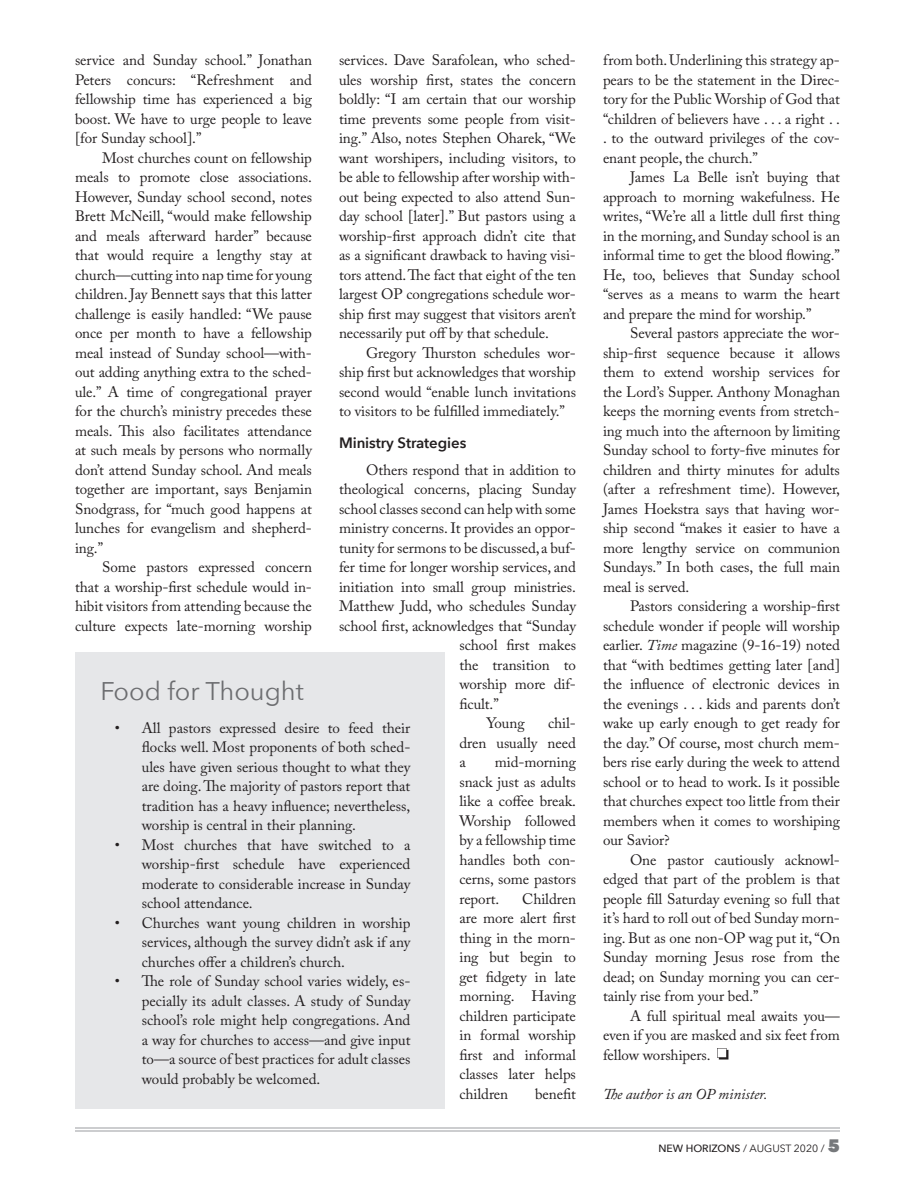
<style>
.page{position:relative;width:918px;height:1188px;background:#fff}
.page>*{position:absolute;margin:0;border:0;box-sizing:border-box;transform-origin:0 0}
.t1{font:25.5px "Avenir Next";color:#6c6d70}
.Main_text{font:15px/19.5px "Adobe Caslon Pro";letter-spacing:-.005em;color:#231f20;text-align:justify}
.Main_text-2{font:italic 15px "Adobe Caslon Pro";letter-spacing:-.005em;color:#231f20}
.Main_text_heading{font:600 15px "Avenir Next";letter-spacing:-.005em;color:#231f20}
.t2{font:10.5px "Avenir Next";color:#231f20}
.s1{font-style:italic}
.s2{font-weight:500}
.s3{font-weight:800;font-size:18px;color:#76787b}
</style>
<div class="page">
<hr style="left:75px;top:1127px;width:765px;height:2px;background:#bcbdc0">
<hr style="left:75px;top:1130px;width:765px;height:2px;background:#bcbdc0">
<svg style="left:717px;top:1048px;width:11px;height:12px"></svg>
<div style="left:75px;top:652px;width:369px;height:457px;background:#e6e7e9"></div>
<p class="Main_text" style="left:75px;top:50px;width:239px">service and Sunday school.” Jonathan Peters concurs: “Refreshment and fellowship time has experienced a big boost. We have to urge people to leave [for Sunday school].”</p>
<p class="Main_text" style="left:75px;top:148px;width:239px;text-indent:27px">Most churches count on fellowship meals to promote close associations.<br>However, Sunday school second, notes Brett McNeill, “would make fellowship and meals afterward harder” because that would require a lengthy stay at church—cutting into nap time for young children. Jay Bennett says that this latter challenge is easily handled: “We pause once per month to have a fellowship meal instead of Sunday school—with&shy;out adding anything extra to the sched&shy;ule.” A time of congregational prayer for the church’s ministry precedes these meals. This also facilitates attendance at such meals by persons who normally don’t attend Sunday school. And meals together are important, says Benjamin Snodgrass, for “much good happens at lunches for evangelism and shepherd&shy;ing.”</p>
<p class="Main_text" style="left:75px;top:557px;width:239px;text-indent:27px">Some pastors expressed concern that a worship-first schedule would in&shy;hibit visitors from attending because the culture expects late-morning worship</p>
<p class="Main_text" style="left:339px;top:50px;width:239px">services. Dave Sarafolean, who sched&shy;ules worship first, states the concern boldly: “I am certain that our worship time prevents some people from visit&shy;ing.” Also, notes Stephen Oharek, “We want worshipers, including visitors, to be able to fellowship after worship with&shy;out being expected to also attend Sun&shy;day school [later].” But pastors using a worship-first approach didn’t cite that as a significant drawback to having visi&shy;tors attend. The fact that eight of the ten largest OP congregations schedule wor&shy;ship first may suggest that visitors aren’t necessarily put off by that schedule.</p>
<p class="Main_text" style="left:339px;top:343px;width:239px;text-indent:27px">Gregory Thurston schedules wor&shy;ship first but acknowledges that worship second would “enable lunch invitations to visitors to be fulfilled immediately.”</p>
<p class="Main_text_heading" style="left:339px;top:429px;width:129px">Ministry Strategies</p>
<p class="Main_text" style="left:366px;top:460px;width:212px">Others respond that in addition to</p>
<p class="Main_text" style="left:339px;top:479px;width:238px">theological concerns, placing Sunday</p>
<p class="Main_text" style="left:339px;top:499px;width:239px">school classes second can help with some</p>
<p class="Main_text" style="left:339px;top:518px;width:239px">ministry concerns. It provides an oppor-</p>
<p class="Main_text" style="left:339px;top:538px;width:239px">tunity for sermons to be discussed, a buf-</p>
<p class="Main_text" style="left:339px;top:557px;width:239px">fer time for longer worship services, and</p>
<p class="Main_text" style="left:339px;top:577px;width:239px">initiation into small group ministries.</p>
<p class="Main_text" style="left:339px;top:596px;width:238px">Matthew Judd, who schedules Sunday</p>
<p class="Main_text" style="left:339px;top:616px;width:239px">school first, acknowledges that “Sunday</p>
<p class="Main_text" style="left:459px;top:635px;width:118px">school first makes</p>
<p class="Main_text" style="left:459px;top:655px;width:118px">the transition to</p>
<p class="Main_text" style="left:459px;top:674px;width:118px">worship more dif-</p>
<p class="Main_text" style="left:459px;top:694px;width:41px">ficult.”</p>
<p class="Main_text" style="left:486px;top:713px;width:40px">Young</p>
<p class="t1" style="left:100px;top:669px;width:205px">Food for Thought</p>
<p class="Main_text" style="left:459px;top:713px;width:118px;text-indent:89px">chil&shy;dren usually need a</p>
<p class="Main_text" style="left:142px;top:718px;width:270px;text-indent:-27px">• All pastors expressed desire to feed their flocks well. Most proponents of both sched&shy;ules have given serious thought to what they are doing. The majority of pastors report that tradition has a heavy influence; nevertheless, worship is central in their planning.</p>
<p class="Main_text" style="left:142px;top:835px;width:270px;text-indent:-27px">• Most churches that have switched to a worship-first schedule have experienced moderate to considerable increase in Sunday school attendance.</p>
<p class="Main_text" style="left:142px;top:913px;width:270px;text-indent:-27px">• Churches want young children in worship services, although the survey didn’t ask if any churches offer a children’s church.</p>
<p class="Main_text" style="left:142px;top:971px;width:270px;text-indent:-27px">• The role of Sunday school varies widely, es&shy;pecially its adult classes. A study of Sunday school’s role might help congregations. And a way for churches to access—and give input to—a source of best practices for adult classes would probably be welcomed.</p>
<p class="Main_text" style="left:459px;top:752px;width:118px;text-indent:35px">mid-morning snack just as adults like a coffee break.<br>Worship followed by a fellowship time handles both con&shy;cerns, some pastors report.</p>
<p class="Main_text" style="left:459px;top:889px;width:118px;text-indent:63px">Children are more alert first thing in the morn&shy;ing but begin to get fidgety in late morning. Having children participate in formal worship first and informal classes later helps children</p>
<p class="Main_text" style="left:535px;top:1084px;width:42px">benefit</p>
<p class="Main_text" style="left:603px;top:50px;width:239px">from both. Underlining this strategy ap&shy;pears to be the statement in the Direc&shy;tory for the Public Worship of God that “children of believers have . . . a right . . . to the outward privileges of the cov&shy;enant people, the church.”</p>
<p class="Main_text" style="left:603px;top:167px;width:239px;text-indent:27px">James La Belle isn’t buying that approach to morning wakefulness. He writes, “We’re all a little dull first thing in the morning, and Sunday school is an informal time to get the blood flowing.” He, too, believes that Sunday school “serves as a means to warm the heart and prepare the mind for worship.”</p>
<p class="Main_text" style="left:603px;top:323px;width:239px;text-indent:27px">Several pastors appreciate the wor&shy;ship-first sequence because it allows them to extend worship services for the Lord’s Supper. Anthony Monaghan keeps the morning events from stretch&shy;ing much into the afternoon by limiting Sunday school to forty-five minutes for children and thirty minutes for adults (after a refreshment time). However, James Hoekstra says that having wor&shy;ship second “makes it easier to have a more lengthy service on communion Sundays.” In both cases, the full main meal is served.</p>
<p class="Main_text" style="left:603px;top:596px;width:239px;text-indent:27px">Pastors considering a worship-first schedule wonder if people will worship earlier. <span class="s1">Time</span> magazine (9-16-19) noted that “with bedtimes getting later [and] the influence of electronic devices in the evenings . . . kids and parents don’t wake up early enough to get ready for the day.” Of course, most church mem&shy;bers rise early during the week to attend school or to head to work. Is it possible that churches expect too little from their members when it comes to worshiping our Savior?</p>
<p class="Main_text" style="left:603px;top:850px;width:239px;text-indent:27px">One pastor cautiously acknowl&shy;edged that part of the problem is that people fill Saturday evening so full that it’s hard to roll out of bed Sunday morn&shy;ing. But as one non-OP wag put it, “On Sunday morning Jesus rose from the dead; on Sunday morning you can cer&shy;tainly rise from your bed.”</p>
<p class="Main_text" style="left:603px;top:1006px;width:239px;text-indent:27px">A full spiritual meal awaits you— even if you are masked and six feet from fellow worshipers.</p>
<p class="Main_text-2" style="left:603px;top:1085px;width:166px">The author is an OP minister.</p>
<p class="t2" style="left:658px;top:1139px;width:183px"><span class="s2">NEW HORIZONS</span> / AUGUST 2020 / <span class="s3">5</span></p>
</div>
